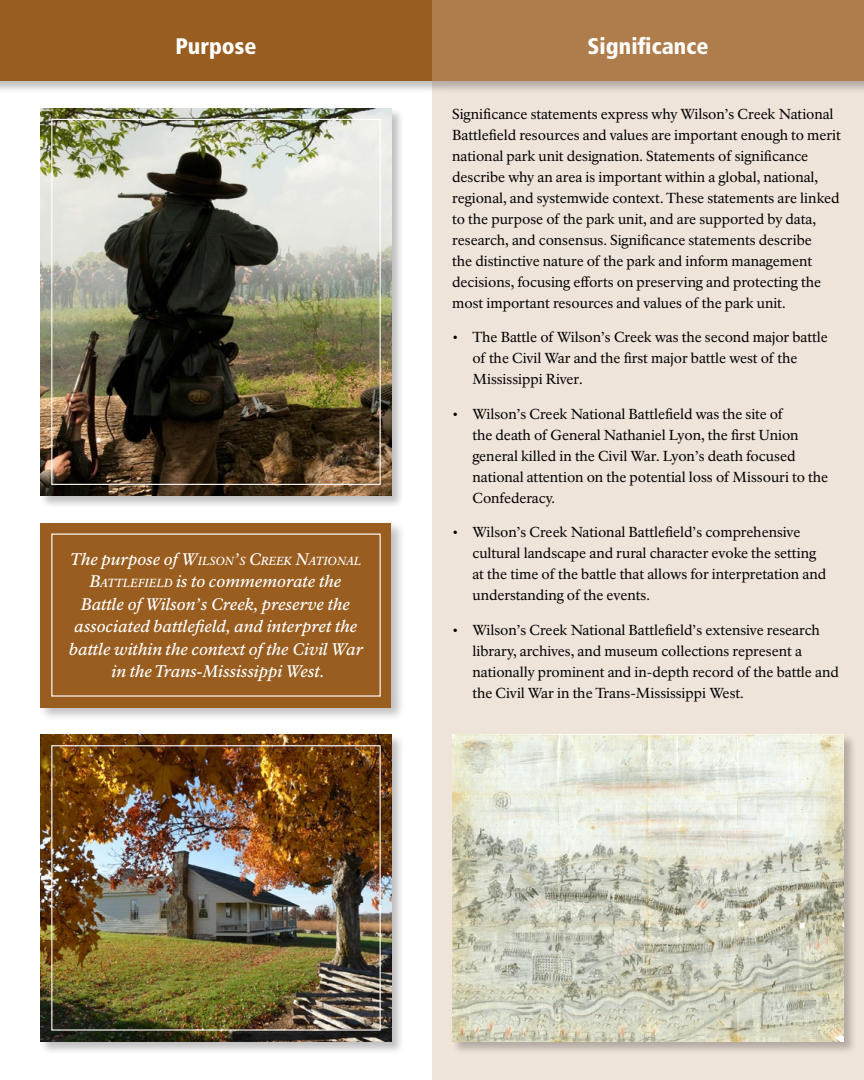
<style>
.page{position:relative;width:864px;height:1080px;background:#fff}
.page>*{position:absolute;margin:0;border:0;box-sizing:border-box;transform-origin:0 0}
.Heading_white_center{font:900 condensed 22.5px "Frutiger LT Std";color:#fff}
.Purpose{font:italic 16.5px/22.5px "NPS Rawlinson OT Med";color:#fff;text-align:center}
.Body{font:14.25px/21px "NPS Rawlinson OT";letter-spacing:-.005em;color:#000}
.Purpose-2{font:italic 11.55px "NPS Rawlinson OT Med";color:#fff}
.s1{font-size:16.5px}
.s2{font-style:inherit}
.s3{font-size:11.55px}
</style>
<div class="page">
<div style="left:432px;top:81px;width:432px;height:999px;background:#efe4da"></div>
<div style="left:0;top:0;width:445px;height:94px;background:#000;opacity:.25"></div>
<div style="left:0;top:0;width:432px;height:81px;background:#995d20"></div>
<div style="left:431px;top:0;width:433px;height:94px;background:#000;opacity:.25"></div>
<div style="left:432px;top:0;width:432px;height:81px;background:#af7c4b"></div>
<div style="left:40px;top:107px;width:365px;height:402px;background:#000;opacity:.25"></div>
<img style="left:40px;top:108px;width:352px;height:388px">
<div style="left:40px;top:734px;width:365px;height:321px;background:#000;opacity:.25"></div>
<img style="left:40px;top:734px;width:352px;height:307px">
<div style="left:451px;top:734px;width:406px;height:321px;background:#000;opacity:.25"></div>
<img style="left:452px;top:734px;width:392px;height:307px">
<div style="left:38px;top:520px;width:368px;height:202px;background:#000;opacity:.25"></div>
<div style="left:40px;top:523px;width:352px;height:184px;background:#995d20"></div>
<div style="left:51px;top:119px;width:330px;height:366px;border:1px solid #fff"></div>
<div style="left:51px;top:745px;width:330px;height:286px;border:1px solid #fff"></div>
<p class="Heading_white_center" style="left:175px;top:33px;width:83px">Purpose</p>
<p class="Heading_white_center" style="left:588px;top:33px;width:122px">Significance</p>
<p class="Purpose-2" style="left:70px;top:554px;width:293px"><span class="s1">The purpose of</span> <span class="s1">W</span>ILSON<span class="s1">’</span>S <span class="s1">C</span>REEK <span class="s1">N</span>ATIONAL</p>
<p class="Purpose" style="left:69px;top:571px;width:296px"><span class="s2">B</span><span class="s3">ATTLEFIELD</span> is to commemorate the Battle of Wilson’s Creek, preserve the associated battlefield, and interpret the battle within the context of the Civil War in the Trans-Mississippi West.</p>
<p class="Body" style="left:452px;top:103px;width:390px">Significance statements express why Wilson’s Creek National Battlefield resources and values are important enough to merit national park unit designation. Statements of significance describe why an area is important within a global, national, regional, and systemwide context. These statements are linked to the purpose of the park unit, and are supported by data, research, and consensus. Significance statements describe<br>the distinctive nature of the park and inform management decisions, focusing efforts on preserving and protecting the most important resources and values of the park unit.</p>
<p class="Body" style="left:472px;top:327px;width:357px;text-indent:-20px">• The Battle of Wilson’s Creek was the second major battle of the Civil War and the first major battle west of the<br>Mississippi River.</p>
<p class="Body" style="left:472px;top:403px;width:357px;text-indent:-20px">• Wilson’s Creek National Battlefield was the site of<br>the death of General Nathaniel Lyon, the first Union general killed in the Civil War. Lyon’s death focused national attention on the potential loss of Missouri to the Confederacy.</p>
<p class="Body" style="left:472px;top:522px;width:355px;text-indent:-20px">• Wilson’s Creek National Battlefield’s comprehensive cultural landscape and rural character evoke the setting at the time of the battle that allows for interpretation and understanding of the events.</p>
<p class="Body" style="left:472px;top:619px;width:368px;text-indent:-20px">• Wilson’s Creek National Battlefield’s extensive research library, archives, and museum collections represent a nationally prominent and in-depth record of the battle and the Civil War in the Trans-Mississippi West.</p>
</div>
